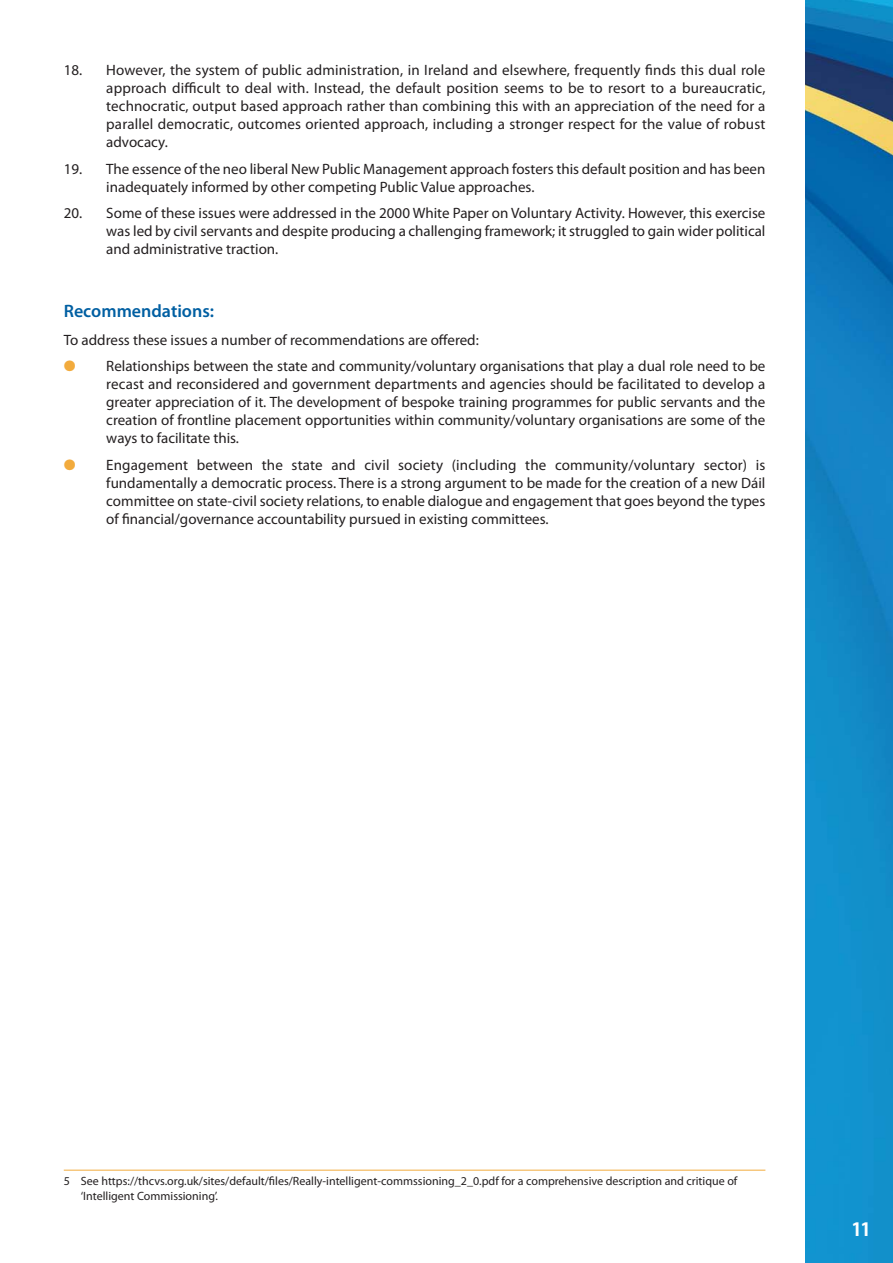
<style>
.page{position:relative;width:893px;height:1263px;background:#fff}
.page>*{position:absolute;margin:0;border:0;box-sizing:border-box;transform-origin:0 0}
.t1{font:700 condensed 21px "Myriad Pro";color:#fff}
.t2{font:600 18px "Myriad Pro";color:#005fa2}
.t3{font:15px/18px "Myriad Pro";color:#231f20;text-align:justify}
.t4{font:12px/14.4px "Myriad Pro";color:#231f20}
.s1{color:#f2ab3d}
</style>
<div class="page">
<img style="left:805px;top:0;width:88px;height:1263px">
<hr style="left:64px;top:1170px;width:701px;height:1px;background:#f2ab3d">
<p class="t3" style="left:106px;top:62px;width:661px;text-indent:-43px">18. However, the system of public administration, in Ireland and elsewhere, frequently finds this dual role approach difficult to deal with. Instead, the default position seems to be to resort to a bureaucratic, technocratic, output based approach rather than combining this with an appreciation of the need for a parallel democratic, outcomes oriented approach, including a stronger respect for the value of robust advocacy.</p>
<p class="t3" style="left:106px;top:161px;width:661px;text-indent:-43px">19. The essence of the neo liberal New Public Management approach fosters this default position and has been inadequately informed by other competing Public Value approaches.</p>
<p class="t3" style="left:106px;top:205px;width:661px;text-indent:-43px">20. Some of these issues were addressed in the 2000 White Paper on Voluntary Activity. However, this exercise was led by civil servants and despite producing a challenging framework; it struggled to gain wider political and administrative traction.</p>
<p class="t2" style="left:64px;top:304px;width:152px">Recommendations:</p>
<p class="t3" style="left:64px;top:332px;width:417px">To address these issues a number of recommendations are offered:</p>
<p class="t3" style="left:106px;top:359px;width:661px;text-indent:-43px"><span class="s1">●</span> Relationships between the state and community/voluntary organisations that play a dual role need to be recast and reconsidered and government departments and agencies should be facilitated to develop a greater appreciation of it. The development of bespoke training programmes for public servants and the creation of frontline placement opportunities within community/voluntary organisations are some of the ways to facilitate this.</p>
<p class="t3" style="left:106px;top:457px;width:661px;text-indent:-43px"><span class="s1">●</span> Engagement between the state and civil society (including the community/voluntary sector) is fundamentally a democratic process. There is a strong argument to be made for the creation of a new Dáil committee on state-civil society relations, to enable dialogue and engagement that goes beyond the types of financial/governance accountability pursued in existing committees.</p>
<p class="t4" style="left:81px;top:1175px;width:658px;text-indent:-17px">5 See https://thcvs.org.uk/sites/default/files/Really-intelligent-commssioning_2_0.pdf for a comprehensive description and critique of ‘Intelligent Commissioning’.</p>
<h1 class="t1" style="left:852px;top:1217px;width:19px">11</h1>
</div>
